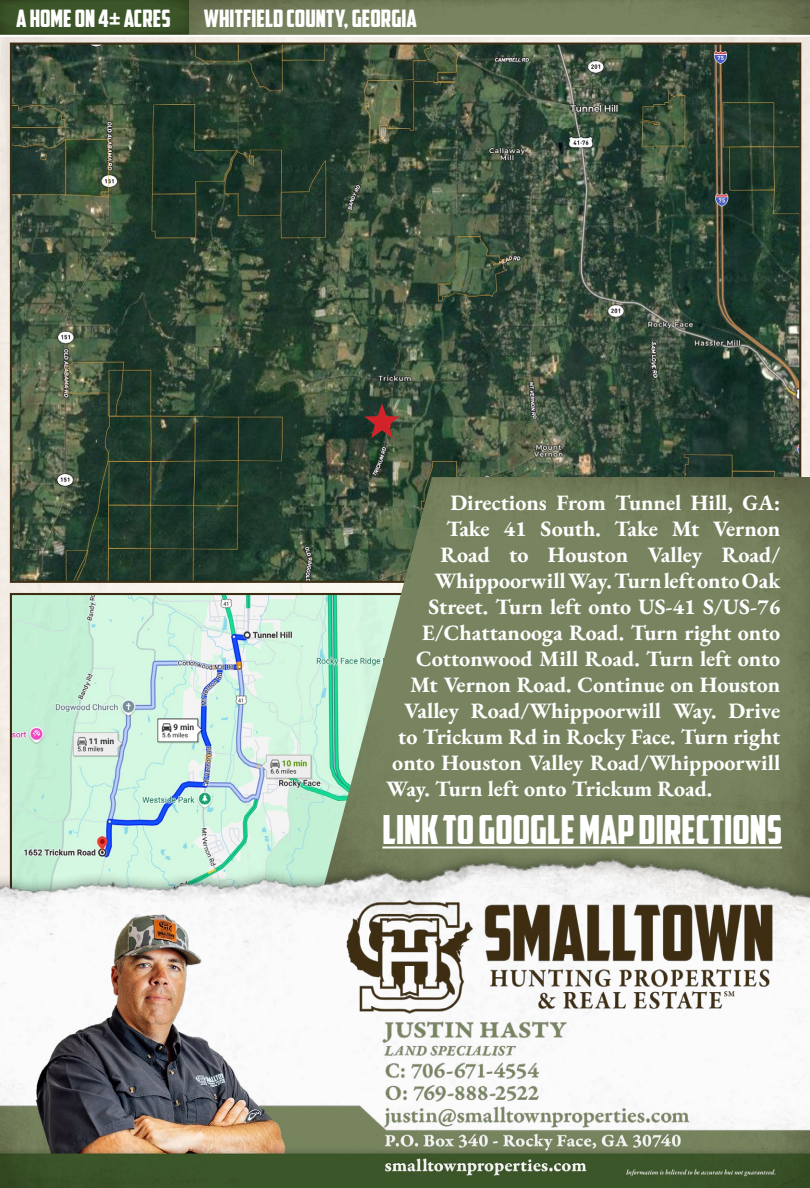
<style>
.page{position:relative;width:810px;height:1188px;background:#fff}
.page>*{position:absolute;margin:0;border:0;box-sizing:border-box;transform-origin:0 0}
.t1{font:40px "American Captain";color:#fff}
.t2{font:24px "American Captain";color:#fff}
.t3{font:22px "EB Garamond";color:#fff}
</style>
<div class="page">
<img style="left:0;top:37px;width:810px;height:772px">
<img style="left:189px;top:0;width:621px;height:35px">
<div style="left:0;top:0;width:189px;height:35px;background:#3c5629"></div>
<img style="left:13px;top:46px;width:785px;height:534px">
<img style="left:13px;top:596px;width:305px;height:213px">
<img style="left:318px;top:477px;width:492px;height:332px">
<svg style="left:364px;top:403px;width:36px;height:35px"></svg>
<img style="left:0;top:809px;width:810px;height:91px">
<img style="left:0;top:900px;width:810px;height:288px">
<p class="t2" style="left:16px;top:4px;width:156px">A HOME ON 4± ACRES</p>
<p class="t2" style="left:204px;top:4px;width:215px">WHITFIELD COUNTY, GEORGIA</p>
<p class="t3" style="left:450px;top:489px;width:332px">Directions From Tunnel Hill, GA:</p>
<p class="t3" style="left:446px;top:515px;width:336px">Take 41 South. Take Mt Vernon</p>
<p class="t3" style="left:440px;top:541px;width:342px">Road to Houston Valley Road/</p>
<p class="t3" style="left:434px;top:567px;width:348px">Whippoorwill Way. Turn left onto Oak</p>
<p class="t3" style="left:428px;top:593px;width:354px">Street. Turn left onto US-41 S/US-76</p>
<p class="t3" style="left:422px;top:619px;width:360px">E/Chattanooga Road. Turn right onto</p>
<p class="t3" style="left:416px;top:645px;width:366px">Cottonwood Mill Road. Turn left onto</p>
<p class="t3" style="left:410px;top:671px;width:372px">Mt Vernon Road. Continue on Houston</p>
<p class="t3" style="left:404px;top:697px;width:378px">Valley Road/Whippoorwill Way. Drive</p>
<p class="t3" style="left:398px;top:723px;width:384px">to Trickum Rd in Rocky Face. Turn right</p>
<p class="t3" style="left:392px;top:749px;width:390px">onto Houston Valley Road/Whippoorwill</p>
<p class="t3" style="left:386px;top:775px;width:328px">Way. Turn left onto Trickum Road.</p>
<h1 class="t1" style="left:383px;top:805px;width:401px">LINK TO GOOGLE MAP DIRECTIONS</h1>
</div>
